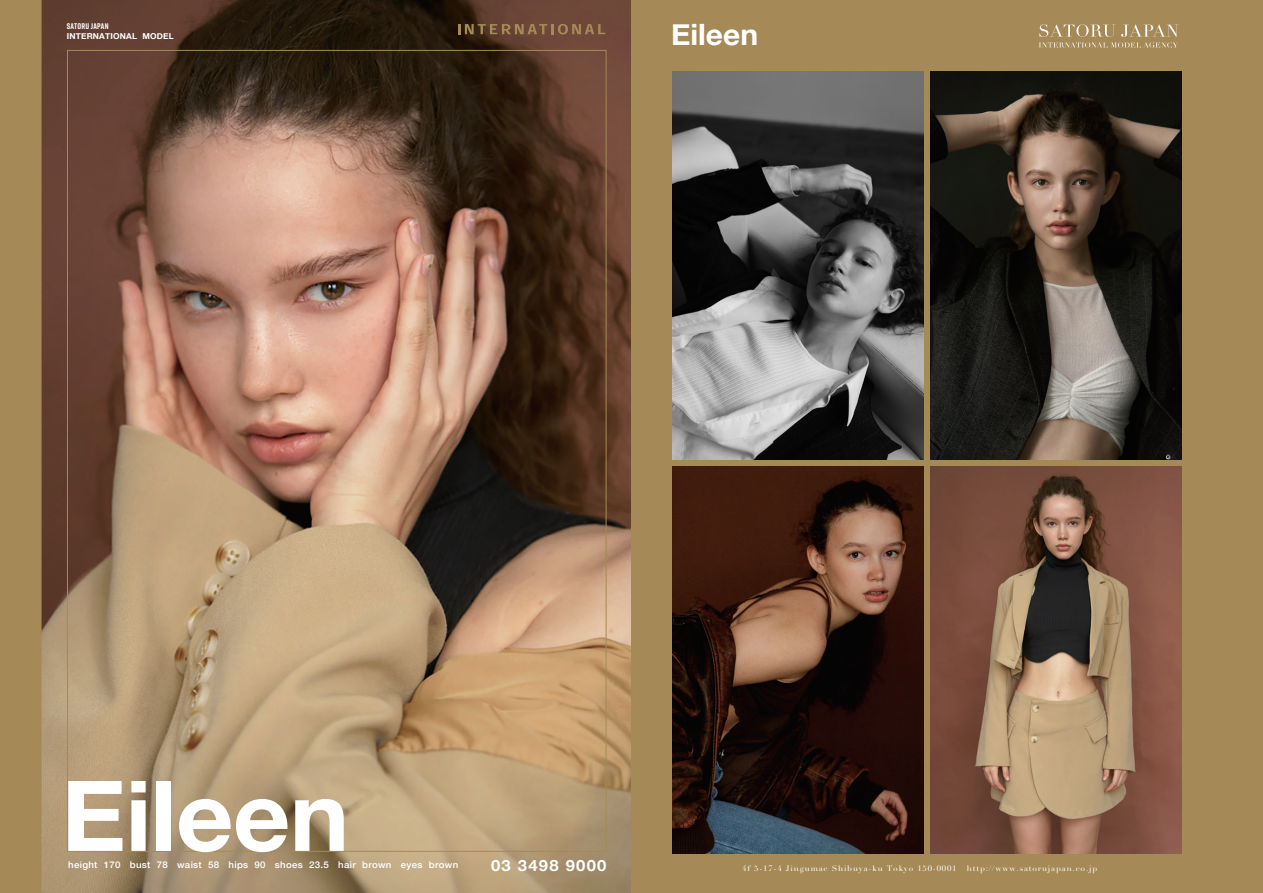
<style>
.page{position:relative;width:1263px;height:893px;background:#a58a57}
.page>*{position:absolute;margin:0;border:0;box-sizing:border-box;transform-origin:0 0}
.t1{font:700 97.95px "Helvetica Neue";letter-spacing:-.005em;color:#fff}
.t2{font:700 29.4px "Helvetica Neue";color:#fff}
.t3{font:700 15.45px "Helvetica Neue";letter-spacing:.075em;color:#fff;scale:1.08 1}
.t4{font:500 9.3px "Helvetica Neue";letter-spacing:.03em;color:#fff;scale:1.05 1}
.t5{font:700 8.1px "Helvetica Neue";letter-spacing:.025em;color:#fff}
.t6{font:700 8.1px "Rift";letter-spacing:.025em;color:#fff}
.t7{font:7.8px "Didot LH";letter-spacing:.1em;color:#fff;scale:1.08 1}
</style>
<div class="page">
<img style="left:42px;top:0;width:589px;height:893px">
<svg style="left:458px;top:24px;width:147px;height:10px"></svg>
<svg style="left:1039px;top:24px;width:139px;height:24px"></svg>
<img style="left:672px;top:72px;width:251px;height:387px">
<img style="left:672px;top:466px;width:251px;height:387px">
<img style="left:930px;top:72px;width:251px;height:387px">
<img style="left:930px;top:466px;width:251px;height:387px">
<p class="t6" style="left:67px;top:21px;width:43px">SATORU JAPAN</p>
<p class="t5" style="left:67px;top:30px;width:108px">INTERNATIONAL MODEL</p>
<h2 class="t2" style="left:671px;top:11px;width:89px">Eileen</h2>
<h1 class="t1" style="left:61px;top:739px;width:289px">Eileen</h1>
<p class="t4" style="left:68px;top:857px;width:373px">height 170 bust 78 waist 58 hips 90 shoes 23.5 hair brown eyes brown</p>
<h3 class="t3" style="left:491px;top:853px;width:108px">03 3498 9000</h3>
<p class="t7" style="left:742px;top:863px;width:200px">4f 5-17-4 Jingumae Shibuya-ku Tokyo 150-0001</p>
<p class="t7" style="left:967px;top:863px;width:122px">http://www.satorujapan.co.jp</p>
</div>
